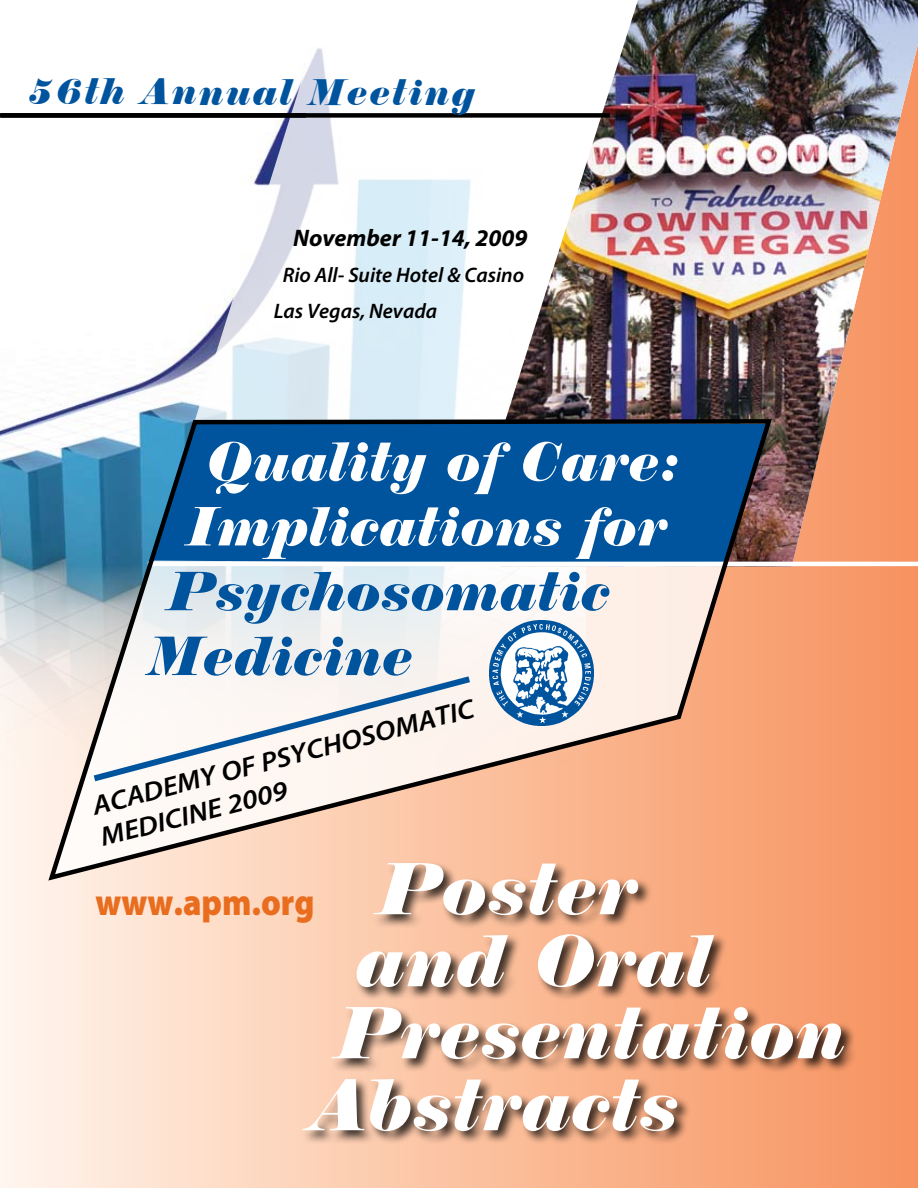
<style>
.page{position:relative;width:918px;height:1188px;background:#fff}
.page>*{position:absolute;margin:0;border:0;box-sizing:border-box;transform-origin:0 0}
.t1{font:italic 72px "Normande BT";color:#fff}
.t2{font:italic 54px/64.8px "Normande BT";color:#fff;text-align:center}
.t3{font:italic 54px/64.8px "Normande BT";color:#00549e}
.t4{font:900 37.5px "Myriad Pro";color:#e96d1f;scale:.9 1}
.t5{font:italic 36px "Normande BT";letter-spacing:.045em;color:#00549e}
.t6{font:italic 600 27px/33.3px "Myriad Pro";color:#000;scale:1.1 1}
.t7{font:italic 700 24px "Myriad Pro";color:#000}
.t8{font:italic 600 21px/36px "Myriad Pro";color:#000}
</style>
<div class="page">
<div style="left:0;top:0;width:918px;height:1188px;background:linear-gradient(to right,#fff5eb,#f7915c)"></div>
<img style="left:0;top:29px;width:51px;height:752px">
<img style="left:767px;top:0;width:151px;height:567px">
<img style="left:51px;top:0;width:716px;height:416px">
<div style="left:1px;top:113px;width:609px;height:5px;background:#000"></div>
<hr style="left:148px;top:562px;width:770px;height:4px;background:#fff">
<div style="left:0;top:113px;width:306px;height:5px;background:#000"></div>
<svg style="left:45px;top:416px;width:730px;height:468px;background:#99a4b1"></svg>
<img style="left:489px;top:620px;width:105px;height:105px">
<svg style="left:87px;top:672px;width:390px;height:114px"></svg>
<div style="left:300px;top:861px;width:557px;height:284px;background:#000;opacity:.75"></div>
<h3 class="t5" style="left:28px;top:70px;width:449px">56th Annual Meeting</h3>
<p class="t7" style="left:293px;top:222px;width:236px">November 11-14, 2009</p>
<p class="t8" style="left:274px;top:256px;width:252px;text-indent:9px">Rio All- Suite Hotel &amp; Casino<br>Las Vegas, Nevada</p>
<h2 class="t2" style="left:188px;top:429px;width:495px">Quality of Care:<br>Implications for</h2>
<h2 class="t3" style="left:149px;top:558px;width:463px;text-indent:19px">Psychosomatic<br>Medicine</h2>
<p class="t6" style="left:88px;top:788px;width:359px;rotate:-14deg">ACADEMY OF PSYCHOSOMATIC<br>MEDICINE 2009</p>
<h1 class="t1" style="left:379px;top:844px;width:260px">Poster</h1>
<h1 class="t1" style="left:355px;top:916px;width:358px">and Oral</h1>
<h1 class="t1" style="left:337px;top:988px;width:510px">Presentation</h1>
<h1 class="t1" style="left:312px;top:1060px;width:369px">Abstracts</h1>
<h3 class="t4" style="left:96px;top:881px;width:245px">www.apm.org</h3>
</div>
